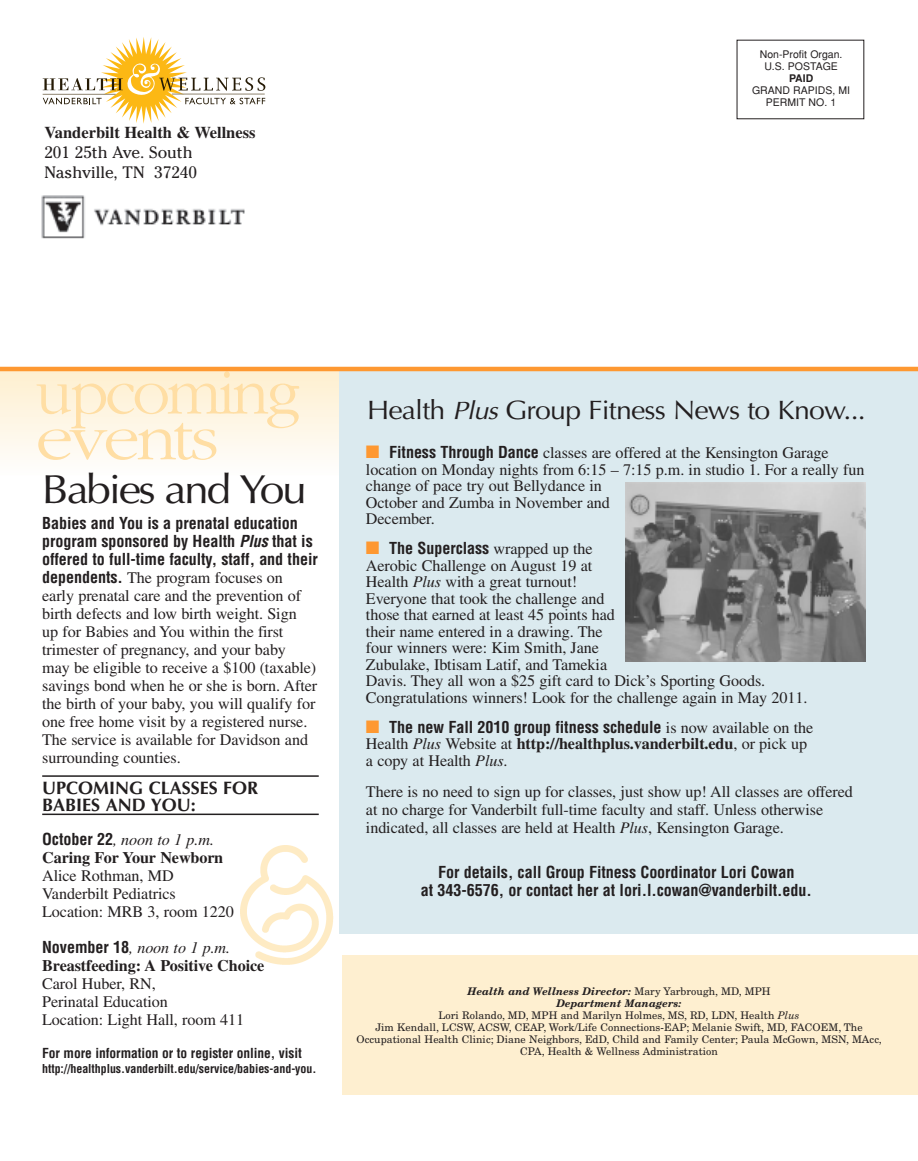
<style>
.page{position:relative;width:918px;height:1161px;background:#fff}
.page>*{position:absolute;margin:0;border:0;box-sizing:border-box;transform-origin:0 0}
.t1{font:300 66px "Garamond";letter-spacing:-.05em;color:#ffdea4}
.t2{font:300 66px "Garamond";letter-spacing:-.05em;color:#ffdea4;scale:1.14 1}
.t3{font:40.5px "Optima";letter-spacing:-.055em;color:#231f20;scale:1.1 1}
.t4{font:26.7px "Optima";letter-spacing:-.03em;color:#231f20;scale:1.07 1}
.t5{font:700 18px/16.5px "Optima";color:#231f20}
.t6{font:16.5px/19.8px "Cheltenham";color:#231f20}
.t7{font:700 16.5px "Times";color:#231f20}
.t8{font:16.2px/18px "Times";letter-spacing:-.005em;color:#231f20}
.t9{font:700 condensed 16.2px/18px "Helvetica";letter-spacing:-.005em;color:#231f20}
.t10{font:700 16.2px/18px "Times";letter-spacing:-.005em;color:#231f20}
.t11{font:700 condensed 13.5px "Helvetica";letter-spacing:-.005em;color:#231f20}
.t12{font:700 condensed 12px "Helvetica";letter-spacing:-.005em;color:#231f20}
.t13{font:10.5px/12px "New Century Schlbk";letter-spacing:.005em;color:#231f20;text-align:center}
.t14{font:10.5px/12px "Helvetica";color:#231f20;text-align:center}
.t15{font:700 10.5px "Helvetica";color:#231f20}
.s1{font-style:italic}
.s2{font-family:"Helvetica";font-weight:700;font-stretch:condensed}
.s3{font-family:"Helvetica";font-stretch:condensed}
.s4{font-weight:400;font-style:italic}
.s5{font-style:italic;font-size:25.05px}
.s6{color:#fe9831}
.s7{font-family:"Times";font-weight:400;font-stretch:normal}
.s8{font-weight:700}
.s9{font-weight:700;font-style:italic}
</style>
<div class="page">
<div style="left:0;top:369px;width:340px;height:107px;background:linear-gradient(to bottom,#feedcb,#feffff)"></div>
<div style="left:342px;top:955px;width:576px;height:140px;background:#feefd0"></div>
<div style="left:339px;top:372px;width:579px;height:562px;background:#dbeaef"></div>
<img style="left:241px;top:845px;width:93px;height:119px">
<hr style="left:42px;top:775px;width:277px;height:2px;background:#231f20">
<hr style="left:42px;top:814px;width:277px;height:1px;background:#231f20">
<hr style="left:0;top:367px;width:918px;height:4px;background:#fe9831">
<img style="left:41px;top:195px;width:204px;height:44px">
<svg style="left:43px;top:37px;width:222px;height:87px"></svg>
<img style="left:625px;top:483px;width:240px;height:179px">
<p class="t7" style="left:44px;top:127px;width:213px">Vanderbilt Health &amp; Wellness</p>
<p class="t6" style="left:44px;top:143px;width:154px">201 25th Ave. South<br>Nashville, TN 37240</p>
<p class="t14" style="left:760px;top:49px;width:84px">Non-Profit Organ.<br>U.S. POSTAGE</p>
<p class="t15" style="left:789px;top:72px;width:26px">PAID</p>
<p class="t14" style="left:752px;top:85px;width:99px">GRAND RAPIDS, MI<br>PERMIT NO. 1</p>
<h1 class="t1" style="left:36px;top:352px;width:266px">upcoming</h1>
<h1 class="t2" style="left:36px;top:398px;width:162px">events</h1>
<h2 class="t3" style="left:42px;top:473px;width:242px">Babies and You</h2>
<p class="t9" style="left:42px;top:514px;width:277px">Babies and You is a prenatal education program sponsored by Health <span class="s1">Plus</span> that is offered to full-time faculty, staff, and their</p>
<p class="t8" style="left:42px;top:570px;width:277px"><span class="s2">dependents.</span> The program focuses on early prenatal care and the prevention of birth defects and low birth weight. Sign<br>up for Babies and You within the first trimester of pregnancy, and your baby may be eligible to receive a $100 (taxable) savings bond when he or she is born. After the birth of your baby, you will qualify for one free home visit by a registered nurse.<br>The service is available for Davidson and surrounding counties.</p>
<p class="t5" style="left:42px;top:781px;width:217px">UPCOMING CLASSES FOR<br>BABIES AND YOU:</p>
<p class="t10" style="left:42px;top:832px;width:183px"><span class="s3">October 22</span><span class="s4">, noon to 1 p.m.<br></span>Caring For Your Newborn</p>
<p class="t8" style="left:42px;top:868px;width:193px">Alice Rothman, MD<br>Vanderbilt Pediatrics<br>Location: MRB 3, room 1220</p>
<p class="t10" style="left:42px;top:940px;width:224px"><span class="s3">November 18</span><span class="s4">, noon to 1 p.m.<br></span>Breastfeeding: A Positive Choice</p>
<p class="t8" style="left:42px;top:976px;width:204px">Carol Huber, RN,<br>Perinatal Education<br>Location: Light Hall, room 411</p>
<p class="t11" style="left:42px;top:1046px;width:261px">For more information or to register online, visit</p>
<p class="t12" style="left:42px;top:1062px;width:276px">http://healthplus.vanderbilt.edu/service/babies-and-you.</p>
<h3 class="t4" style="left:367px;top:399px;width:468px">Health <span class="s5">Plus</span> Group Fitness News to Know...</h3>
<p class="t8" style="left:366px;top:446px;width:500px;line-height:16.5px"><span class="s6">■</span> <span class="s2">Fitness Through Dance</span> classes are offered at the Kensington Garage location on Monday nights from 6:15 – 7:15 p.m. in studio 1. For a really fun change of pace try out Bellydance in<br>October and Zumba in November and<br>December.</p>
<p class="t9" style="left:366px;top:540px;width:228px"><span class="s6">■</span> The Superclass <span class="s7">wrapped up the</span></p>
<p class="t8" style="left:366px;top:559px;width:443px;line-height:16.5px">Aerobic Challenge on August 19 at<br>Health <span class="s1">Plus</span> with a great turnout!<br>Everyone that took the challenge and<br>those that earned at least 45 points had<br>their name entered in a drawing. The<br>four winners were: Kim Smith, Jane<br>Zubulake, Ibtisam Latif, and Tamekia<br>Davis. They all won a $25 gift card to Dick’s Sporting Goods.<br>Congratulations winners! Look for the challenge again in May 2011.</p>
<p class="t9" style="left:366px;top:718px;width:449px"><span class="s6">■</span> The new Fall 2010 group fitness schedule <span class="s7">is now available on the</span></p>
<p class="t8" style="left:366px;top:737px;width:443px;line-height:16.5px">Health <span class="s1">Plus</span> Website at <span class="s8">http://healthplus.vanderbilt.edu</span>, or pick up a copy at Health <span class="s1">Plus</span>.</p>
<p class="t8" style="left:366px;top:784px;width:489px">There is no need to sign up for classes, just show up! All classes are offered at no charge for Vanderbilt full-time faculty and staff. Unless otherwise indicated, all classes are held at Health <span class="s1">Plus</span>, Kensington Garage.</p>
<p class="t9" style="left:421px;top:864px;width:392px;text-align:center">For details, call Group Fitness Coordinator Lori Cowan<br>at 343-6576, or contact her at lori.l.cowan@vanderbilt.edu.</p>
<p class="t13" style="left:357px;top:986px;width:527px"><span class="s9">Health and Wellness Director:</span> Mary Yarbrough, MD, MPH<br><span class="s9">Department Managers:<br></span>Lori Rolando, MD, MPH and Marilyn Holmes, MS, RD, LDN, Health <span class="s1">Plus<br></span>Jim Kendall, LCSW, ACSW, CEAP, Work/Life Connections-EAP; Melanie Swift, MD, FACOEM, The Occupational Health Clinic; Diane Neighbors, EdD, Child and Family Center; Paula McGown, MSN, MAcc, CPA, Health &amp; Wellness Administration</p>
</div>
